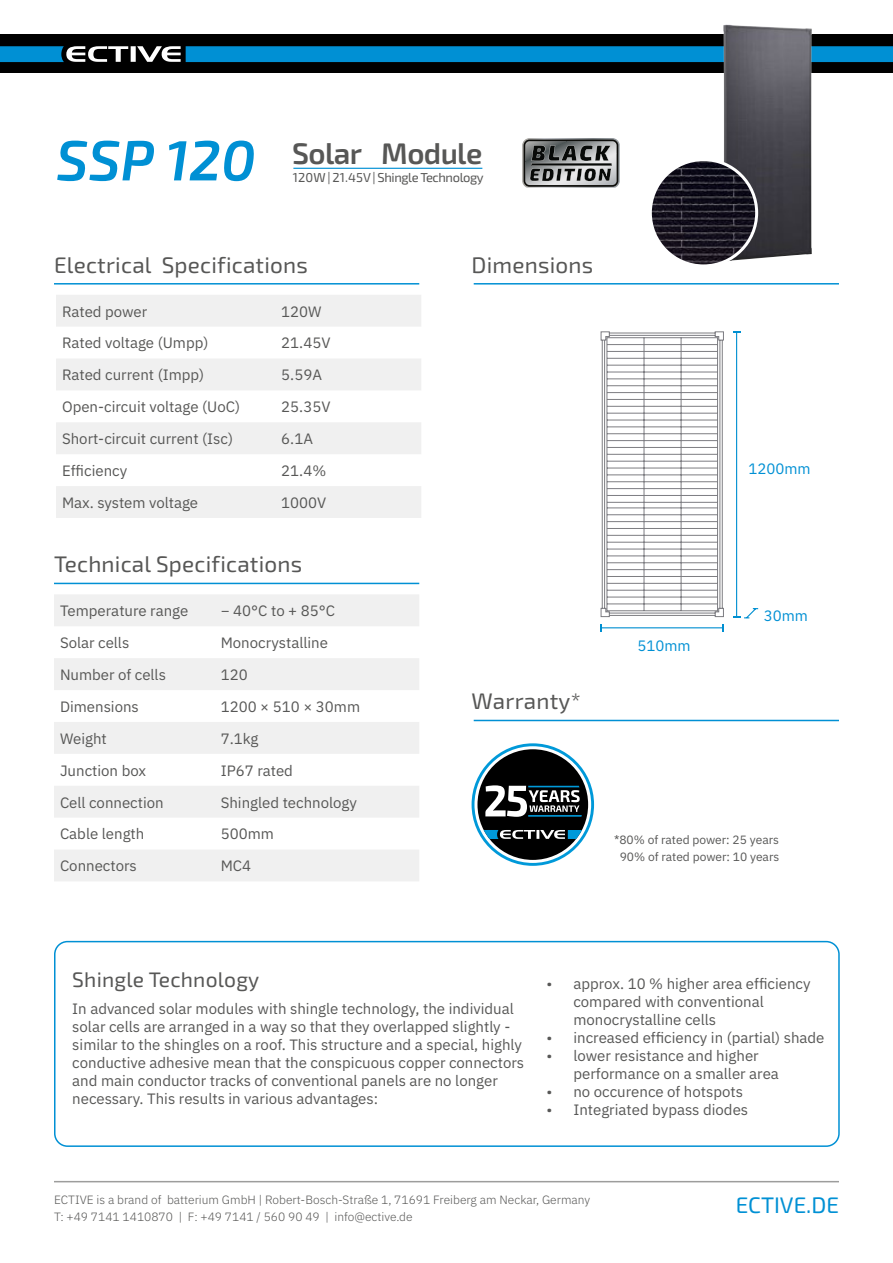
<style>
.page{position:relative;width:893px;height:1263px;background:#fff}
.page>*{position:absolute;margin:0;border:0;box-sizing:border-box;transform-origin:0 0}
.t1{font:600 29.85px "Exo 2";letter-spacing:-.02em;color:#575756}
.t2{font:22.5px "Exo 2";letter-spacing:.01em;color:#575756}
.t3{font:22.5px "Exo 2";color:#0090d4}
.t4{font:21px "Exo 2";letter-spacing:.01em;color:#575756}
.t5{font:15px/18px "IBM Plex Sans";color:#575756}
.t6{font:15px "IBM Plex Sans";color:#0090d4}
.t7{font:12.9px "Exo 2";letter-spacing:-.03em;color:#575756}
.t8{font:300 12px/16.5px "IBM Plex Sans";color:#575756}
.t9{font:12px/17.5px "IBM Plex Sans";color:#575756;text-align:center}
.s1{font-style:italic;font-size:56.7px;color:#0090d4}
</style>
<div class="page">
<div style="left:0;top:35px;width:893px;height:38px;background:#000"></div>
<svg style="left:0;top:46px;width:181px;height:16px"></svg>
<div style="left:186px;top:46px;width:707px;height:16px;background:#0090d4"></div>
<hr style="left:54px;top:1181px;width:785px;height:1px;background:#9d9d9c">
<hr style="left:474px;top:720px;width:365px;height:1px;background:#0090d4">
<hr style="left:54px;top:283px;width:365px;height:2px;background:#0090d4">
<hr style="left:54px;top:583px;width:365px;height:1px;background:#0090d4">
<hr style="left:474px;top:283px;width:365px;height:2px;background:#0090d4">
<div style="left:54px;top:941px;width:786px;height:206px;border:2px solid #0090d4;border-radius:13px"></div>
<svg style="left:472px;top:743px;width:122px;height:123px"></svg>
<svg style="left:522px;top:138px;width:98px;height:50px;background:#7b7d7d"></svg>
<hr style="left:531px;top:163px;width:81px;height:3px;background:#fff">
<hr style="left:293px;top:168px;width:189px;height:1px;background:#0090d4">
<svg style="left:56px;top:295px;width:365px;height:223px;fill:#f0f0f0"></svg>
<svg style="left:54px;top:595px;width:365px;height:286px;fill:#f0f0f0"></svg>
<img style="left:723px;top:24px;width:89px;height:237px">
<img style="left:650px;top:160px;width:107px;height:106px;border-radius:53px">
<div style="left:649px;top:158px;width:109px;height:109px;border:3px solid #fff;border-radius:50%"></div>
<svg style="left:600px;top:331px;width:124px;height:286px"></svg>
<hr style="left:601px;top:627px;width:122px;height:1px;background:#008fd1">
<svg style="left:600px;top:624px;width:2px;height:7px"></svg>
<hr style="left:736px;top:332px;width:1px;height:285px;background:#008fd1">
<svg style="left:733px;top:607px;width:26px;height:12px"></svg>
<h1 class="t1" style="left:56px;top:136px;width:428px"><span class="s1">SSP 120</span> Solar Module</h1>
<p class="t7" style="left:293px;top:170px;width:192px">120W | 21.45V | Shingle Technology</p>
<h2 class="t2" style="left:54px;top:252px;width:255px">Electrical Specifications</h2>
<p class="t5" style="left:62px;top:301px;width:87px">Rated power</p>
<p class="t5" style="left:281px;top:301px;width:42px">120W</p>
<p class="t5" style="left:62px;top:333px;width:148px">Rated voltage (Umpp)</p>
<p class="t5" style="left:281px;top:333px;width:51px">21.45V</p>
<p class="t5" style="left:62px;top:365px;width:144px">Rated current (Impp)</p>
<p class="t5" style="left:281px;top:365px;width:42px">5.59A</p>
<p class="t5" style="left:62px;top:397px;width:180px">Open-circuit voltage (UoC)</p>
<p class="t5" style="left:281px;top:397px;width:51px">25.35V</p>
<p class="t5" style="left:62px;top:429px;width:173px">Short-circuit current (Isc)</p>
<p class="t5" style="left:281px;top:429px;width:33px">6.1A</p>
<p class="t5" style="left:62px;top:460px;width:67px">Efficiency</p>
<p class="t5" style="left:281px;top:460px;width:46px">21.4%</p>
<p class="t5" style="left:62px;top:492px;width:138px">Max. system voltage</p>
<p class="t5" style="left:281px;top:492px;width:47px">1000V</p>
<h2 class="t2" style="left:54px;top:551px;width:250px">Technical Specifications</h2>
<p class="t5" style="left:60px;top:601px;width:130px">Temperature range</p>
<p class="t5" style="left:221px;top:601px;width:116px">− 40°C to + 85°C</p>
<p class="t5" style="left:60px;top:632px;width:71px">Solar cells</p>
<p class="t5" style="left:221px;top:632px;width:109px">Monocrystalline</p>
<p class="t5" style="left:60px;top:664px;width:107px">Number of cells</p>
<p class="t5" style="left:221px;top:664px;width:28px">120</p>
<p class="t5" style="left:60px;top:696px;width:80px">Dimensions</p>
<p class="t5" style="left:221px;top:696px;width:141px">1200 × 510 × 30mm</p>
<p class="t5" style="left:60px;top:728px;width:48px">Weight</p>
<p class="t5" style="left:221px;top:728px;width:39px">7.1kg</p>
<p class="t5" style="left:60px;top:760px;width:88px">Junction box</p>
<p class="t5" style="left:221px;top:760px;width:74px">IP67 rated</p>
<p class="t5" style="left:60px;top:792px;width:105px">Cell connection</p>
<p class="t5" style="left:221px;top:792px;width:138px">Shingled technology</p>
<p class="t5" style="left:60px;top:824px;width:86px">Cable length</p>
<p class="t5" style="left:221px;top:824px;width:55px">500mm</p>
<p class="t5" style="left:60px;top:856px;width:78px">Connectors</p>
<p class="t5" style="left:221px;top:856px;width:32px">MC4</p>
<h2 class="t2" style="left:472px;top:252px;width:123px">Dimensions</h2>
<p class="t6" style="left:748px;top:458px;width:64px">1200mm</p>
<h2 class="t2" style="left:472px;top:688px;width:111px">Warranty*</h2>
<p class="t6" style="left:637px;top:635px;width:55px">510mm</p>
<p class="t6" style="left:764px;top:604px;width:46px">30mm</p>
<p class="t9" style="left:614px;top:830px;width:167px">*80% of rated power: 25 years<br>90% of rated power: 10 years</p>
<h3 class="t4" style="left:72px;top:968px;width:189px">Shingle Technology</h3>
<p class="t5" style="left:72px;top:999px;width:453px">In advanced solar modules with shingle technology, the individual solar cells are arranged in a way so that they overlapped slightly - similar to the shingles on a roof. This structure and a special, highly conductive adhesive mean that the conspicuous copper connectors and main conductor tracks of conventional panels are no longer necessary. This results in various advantages:</p>
<p class="t5" style="left:573px;top:973px;width:239px;text-indent:-27px">• approx. 10 % higher area efficiency compared with conventional monocrystalline cells</p>
<p class="t5" style="left:546px;top:1027px;width:280px">• increased efficiency in (partial) shade</p>
<p class="t5" style="left:573px;top:1045px;width:207px;text-indent:-27px">• lower resistance and higher performance on a smaller area</p>
<p class="t5" style="left:546px;top:1081px;width:198px">• no occurence of hotspots</p>
<p class="t5" style="left:546px;top:1099px;width:203px">• Integriated bypass diodes</p>
<p class="t8" style="left:54px;top:1191px;width:538px">ECTIVE is a brand of batterium GmbH | Robert-Bosch-Straße 1, 71691 Freiberg am Neckar, Germany<br>T: +49 7141 1410870 | F: +49 7141 / 560 90 49 | info@ective.de</p>
<h2 class="t3" style="left:736px;top:1192px;width:105px">ECTIVE.DE</h2>
</div>
